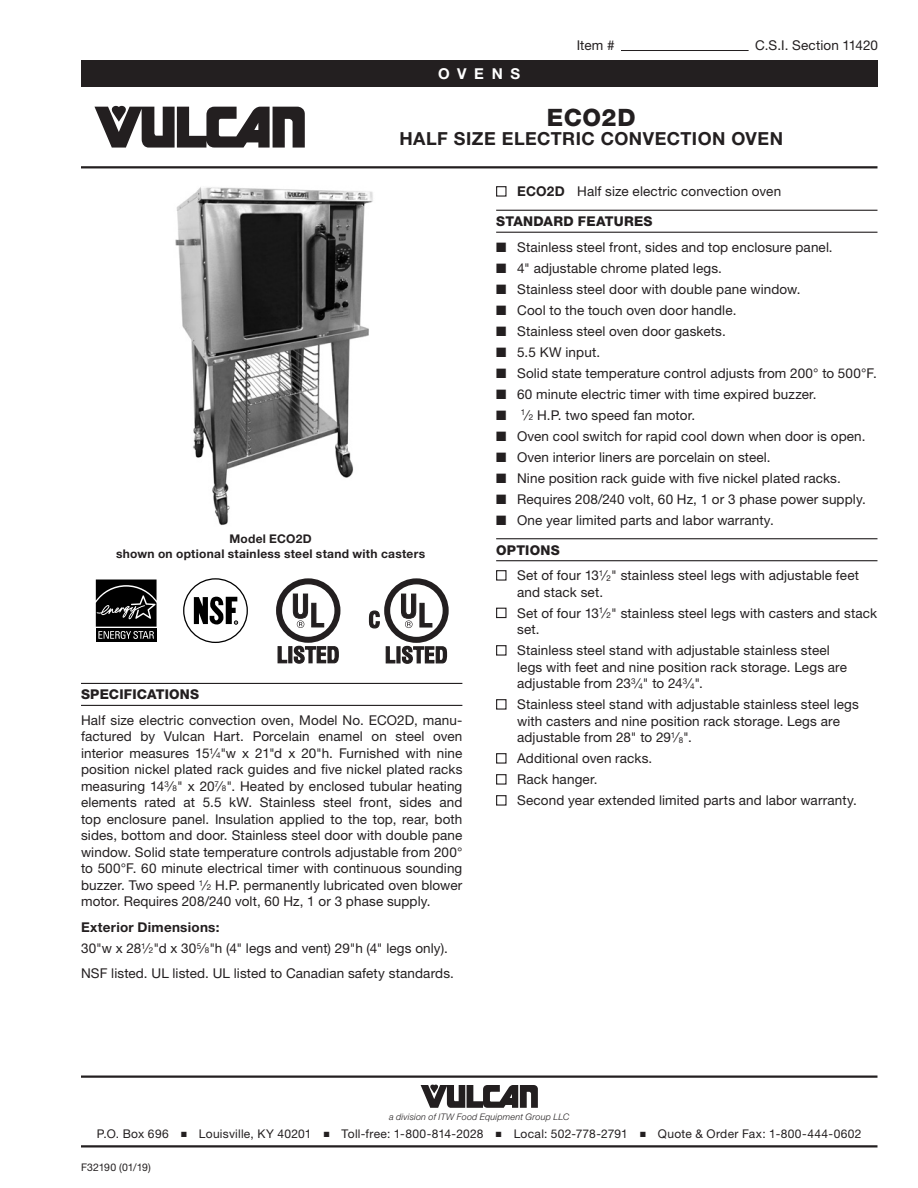
<style>
.page{position:relative;width:918px;height:1188px;background:#fff}
.page>*{position:absolute;margin:0;border:0;box-sizing:border-box;transform-origin:0 0}
.t1{font:800 24px "Helvetica Neue LT Std";letter-spacing:.02em;color:#231f20}
.t2{font:700 18px "Helvetica Neue LT Std";letter-spacing:.025em;color:#231f20}
.t3{font:700 15px "Helvetica Neue LT Std";letter-spacing:.515em;color:#fff}
.t4{font:13.5px/16.5px "Helvetica Neue LT Std";letter-spacing:.01em;color:#231f20}
.t5{font:800 13.5px "Helvetica Neue LT Std";letter-spacing:.015em;color:#231f20}
.t6{font:12px "Helvetica Neue LT Std";letter-spacing:.025em;color:#231f20}
.t7{font:700 12px/15px "Helvetica Neue LT Std";letter-spacing:.025em;color:#231f20;text-align:center}
.t8{font:10.5px "Helvetica Neue LT Std";letter-spacing:-.01em;color:#231f20}
.t9{font:italic 300 9px "Helvetica Neue LT Std";letter-spacing:.02em;color:#231f20}
.s1{font-size:8.1px}
.s2{font-weight:700}
.s3{font-weight:800}
</style>
<div class="page">
<div style="left:81px;top:60px;width:796px;height:27px;background:#231f20"></div>
<hr style="left:81px;top:1076px;width:797px;height:2px;background:#231f20">
<svg style="left:421px;top:1085px;width:117px;height:23px"></svg>
<hr style="left:81px;top:1145px;width:797px;height:3px;background:#231f20">
<svg style="left:94px;top:106px;width:211px;height:42px"></svg>
<hr style="left:81px;top:166px;width:797px;height:2px;background:#231f20">
<hr style="left:621px;top:50px;width:128px;height:1px;background:#231f20">
<hr style="left:81px;top:683px;width:381px;height:1px;background:#231f20">
<hr style="left:81px;top:705px;width:381px;height:1px;background:#231f20">
<svg style="left:95px;top:579px;width:62px;height:63px"></svg>
<div style="left:183px;top:578px;width:65px;height:65px;border:1px solid #000;border-radius:50%"></div>
<svg style="left:194px;top:596px;width:44px;height:29px"></svg>
<svg style="left:368px;top:578px;width:80px;height:86px"></svg>
<div style="left:276px;top:578px;width:64px;height:65px;border:6px solid #231f20;border-radius:50%"></div>
<svg style="left:292px;top:593px;width:33px;height:35px"></svg>
<svg style="left:277px;top:645px;width:62px;height:19px"></svg>
<hr style="left:496px;top:210px;width:381px;height:1px;background:#231f20">
<hr style="left:496px;top:232px;width:381px;height:1px;background:#231f20">
<hr style="left:496px;top:538px;width:381px;height:1px;background:#231f20">
<hr style="left:496px;top:560px;width:381px;height:1px;background:#231f20">
<div style="left:496px;top:186px;width:11px;height:11px;border:1px solid #231f20"></div>
<div style="left:496px;top:570px;width:11px;height:11px;border:1px solid #231f20"></div>
<div style="left:496px;top:608px;width:11px;height:10px;border:1px solid #231f20"></div>
<div style="left:496px;top:645px;width:11px;height:11px;border:1px solid #231f20"></div>
<div style="left:496px;top:699px;width:11px;height:11px;border:1px solid #231f20"></div>
<div style="left:496px;top:753px;width:11px;height:11px;border:1px solid #231f20"></div>
<div style="left:496px;top:774px;width:11px;height:11px;border:1px solid #231f20"></div>
<div style="left:496px;top:795px;width:11px;height:11px;border:1px solid #231f20"></div>
<img style="left:175px;top:187px;width:198px;height:338px">
<p class="t3" style="left:438px;top:64px;width:84px">OVENS</p>
<p class="t4" style="left:577px;top:37px;width:39px">Item #</p>
<p class="t4" style="left:755px;top:37px;width:124px">C.S.I. Section 11420</p>
<h1 class="t1" style="left:547px;top:103px;width:90px">ECO2D</h1>
<h2 class="t2" style="left:399px;top:128px;width:385px">HALF SIZE ELECTRIC CONVECTION OVEN</h2>
<p class="t7" style="left:116px;top:531px;width:311px">Model ECO2D<br>shown on optional stainless steel stand with casters</p>
<p class="t5" style="left:81px;top:686px;width:120px">SPECIFICATIONS</p>
<p class="t4" style="left:81px;top:711px;width:383px;text-align:justify">Half size electric convection oven, Model No. ECO2D, manu&shy;factured by Vulcan Hart. Porcelain enamel on steel oven interior measures 15<sup>1</sup>⁄<span class="s1">4</span>"w x 21"d x 20"h. Furnished with nine position nickel plated rack guides and five nickel plated racks measuring 14<sup>3</sup>⁄<span class="s1">8</span>" x 20<sup>7</sup>⁄<span class="s1">8</span>". Heated by enclosed tubular heating elements rated at 5.5 kW. Stainless steel front, sides and top enclosure panel. Insulation applied to the top, rear, both sides, bottom and door. Stainless steel door with double pane window. Solid state temperature controls adjustable from 200° to 500°F. 60 minute electrical timer with continuous sounding buzzer. Two speed <sup>1</sup>⁄<span class="s1">2</span> H.P. permanently lubricated oven blower motor. Requires 208/240 volt, 60 Hz, 1 or 3 phase supply.</p>
<p class="t4" style="left:81px;top:916px;width:368px;line-height:21px"><span class="s2">Exterior Dimensions:<br></span>30"w x 28<sup>1</sup>⁄<span class="s1">2</span>"d x 30<sup>5</sup>⁄<span class="s1">8</span>"h (4" legs and vent) 29"h (4" legs only).</p>
<p class="t4" style="left:81px;top:965px;width:375px">NSF listed. UL listed. UL listed to Canadian safety standards.</p>
<p class="t4" style="left:517px;top:183px;width:266px"><span class="s2">ECO2D</span> Half size electric convection oven</p>
<p class="t5" style="left:496px;top:213px;width:158px">STANDARD FEATURES</p>
<p class="t4" style="left:496px;top:238px;width:338px">■ Stainless steel front, sides and top enclosure panel.</p>
<p class="t4" style="left:496px;top:259px;width:227px">■ 4" adjustable chrome plated legs.</p>
<p class="t4" style="left:496px;top:280px;width:306px">■ Stainless steel door with double pane window.</p>
<p class="t4" style="left:496px;top:301px;width:242px">■ Cool to the touch oven door handle.</p>
<p class="t4" style="left:496px;top:322px;width:231px">■ Stainless steel oven door gaskets.</p>
<p class="t4" style="left:496px;top:343px;width:105px">■ 5.5 KW input.</p>
<p class="t4" style="left:496px;top:364px;width:382px">■ Solid state temperature control adjusts from 200° to 500°F.</p>
<p class="t4" style="left:496px;top:385px;width:322px">■ 60 minute electric timer with time expired buzzer.</p>
<p class="t4" style="left:496px;top:406px;width:200px">■ <sup>1</sup>⁄<span class="s1">2</span> H.P. two speed fan motor.</p>
<p class="t4" style="left:496px;top:427px;width:371px">■ Oven cool switch for rapid cool down when door is open.</p>
<p class="t4" style="left:496px;top:448px;width:276px">■ Oven interior liners are porcelain on steel.</p>
<p class="t4" style="left:496px;top:469px;width:346px">■ Nine position rack guide with five nickel plated racks.</p>
<p class="t4" style="left:496px;top:490px;width:371px">■ Requires 208/240 volt, 60 Hz, 1 or 3 phase power supply.</p>
<p class="t4" style="left:496px;top:511px;width:279px">■ One year limited parts and labor warranty.</p>
<p class="t4" style="left:517px;top:537px;width:343px;line-height:25.5px;text-indent:-21px"><span class="s3">OPTIONS<br></span>Set of four 13<sup>1</sup>⁄<span class="s1">2</span>" stainless steel legs with adjustable feet</p>
<p class="t4" style="left:517px;top:581px;width:362px;line-height:21px">and stack set.<br>Set of four 13<sup>1</sup>⁄<span class="s1">2</span>" stainless steel legs with casters and stack</p>
<p class="t4" style="left:517px;top:619px;width:314px;line-height:21px">set.<br>Stainless steel stand with adjustable stainless steel</p>
<p class="t4" style="left:517px;top:658px;width:331px">legs with feet and nine position rack storage. Legs are adjustable from 23<sup>3</sup>⁄<span class="s1">4</span>" to 24<sup>3</sup>⁄<span class="s1">4</span>".</p>
<p class="t4" style="left:517px;top:696px;width:343px">Stainless steel stand with adjustable stainless steel legs with casters and nine position rack storage. Legs are adjustable from 28" to 29<sup>1</sup>⁄<span class="s1">8</span>".</p>
<p class="t4" style="left:517px;top:748px;width:341px;line-height:21px">Additional oven racks.<br>Rack hanger.<br>Second year extended limited parts and labor warranty.</p>
<p class="t9" style="left:389px;top:1111px;width:182px">a division of ITW Food Equipment Group LLC</p>
<p class="t6" style="left:97px;top:1127px;width:766px">P.O. Box 696 ■ Louisville, KY 40201 ■ Toll-free: 1-800-814-2028 ■ Local: 502-778-2791 ■ Quote &amp; Order Fax: 1-800-444-0602</p>
<p class="t8" style="left:81px;top:1161px;width:71px">F32190 (01/19)</p>
</div>
